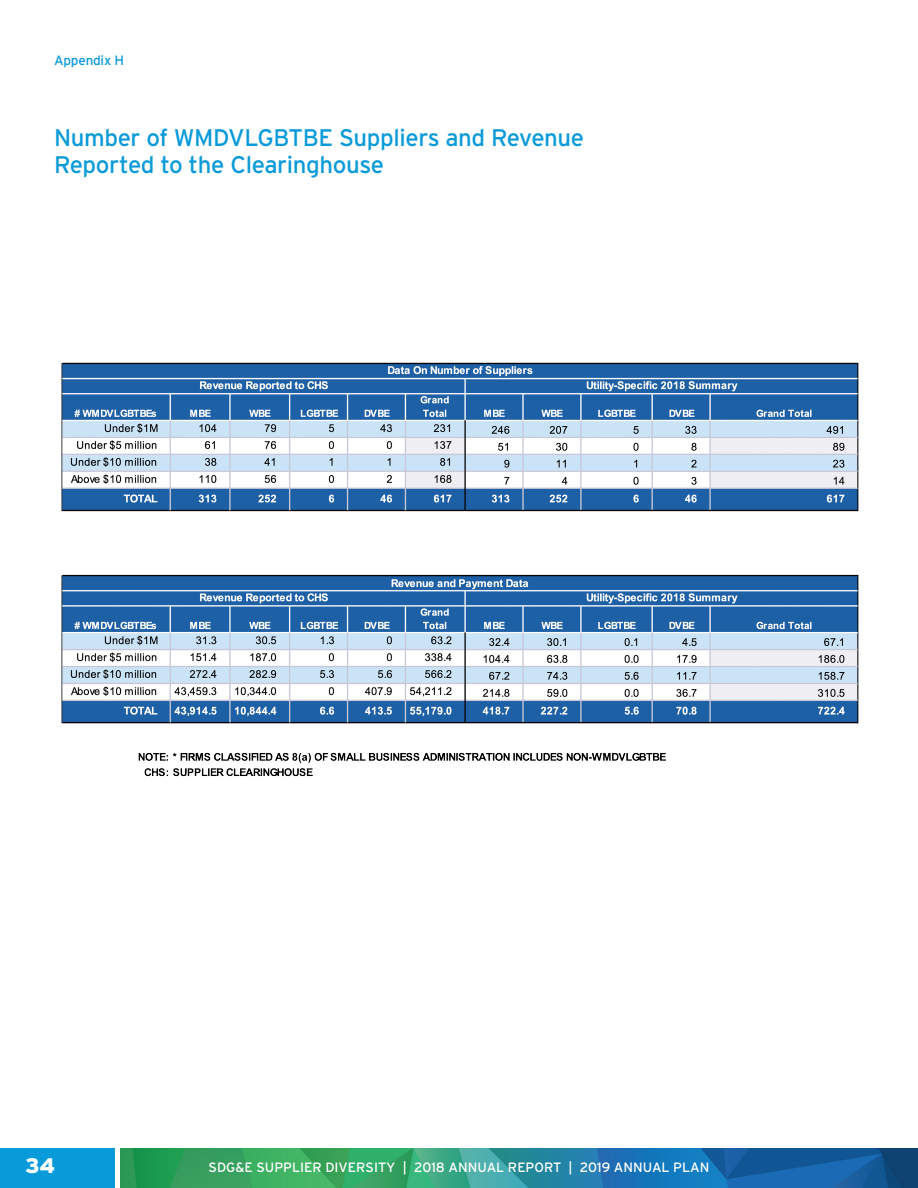
<style>
.page{position:relative;width:918px;height:1188px;background:#fff}
.page>*{position:absolute;margin:0;border:0;box-sizing:border-box;transform-origin:0 0}
.body{font:24px/27px "Interstate";letter-spacing:-.015em;color:#089ad9}
.t1{font:900 21px "Interstate";color:#fff}
.t2{font:13.5px "Interstate";color:#fff}
.body-2{font:13.5px "Interstate";letter-spacing:-.015em;color:#089ad9}
</style>
<div class="page">
<img style="left:121px;top:1148px;width:797px;height:40px">
<div style="left:0;top:1148px;width:114px;height:40px;background:#089ad9"></div>
<img style="left:61px;top:362px;width:798px;height:415px">
<p class="body-2" style="left:54px;top:53px;width:72px">Appendix H</p>
<p class="body" style="left:54px;top:124px;width:532px">Number of WMDVLGBTBE Suppliers and Revenue<br>Reported to the Clearinghouse</p>
<p class="t1" style="left:25px;top:1153px;width:31px">34</p>
<p class="t2" style="left:209px;top:1159px;width:502px">SDG&amp;E SUPPLIER DIVERSITY | 2018 ANNUAL REPORT | 2019 ANNUAL PLAN</p>
</div>
